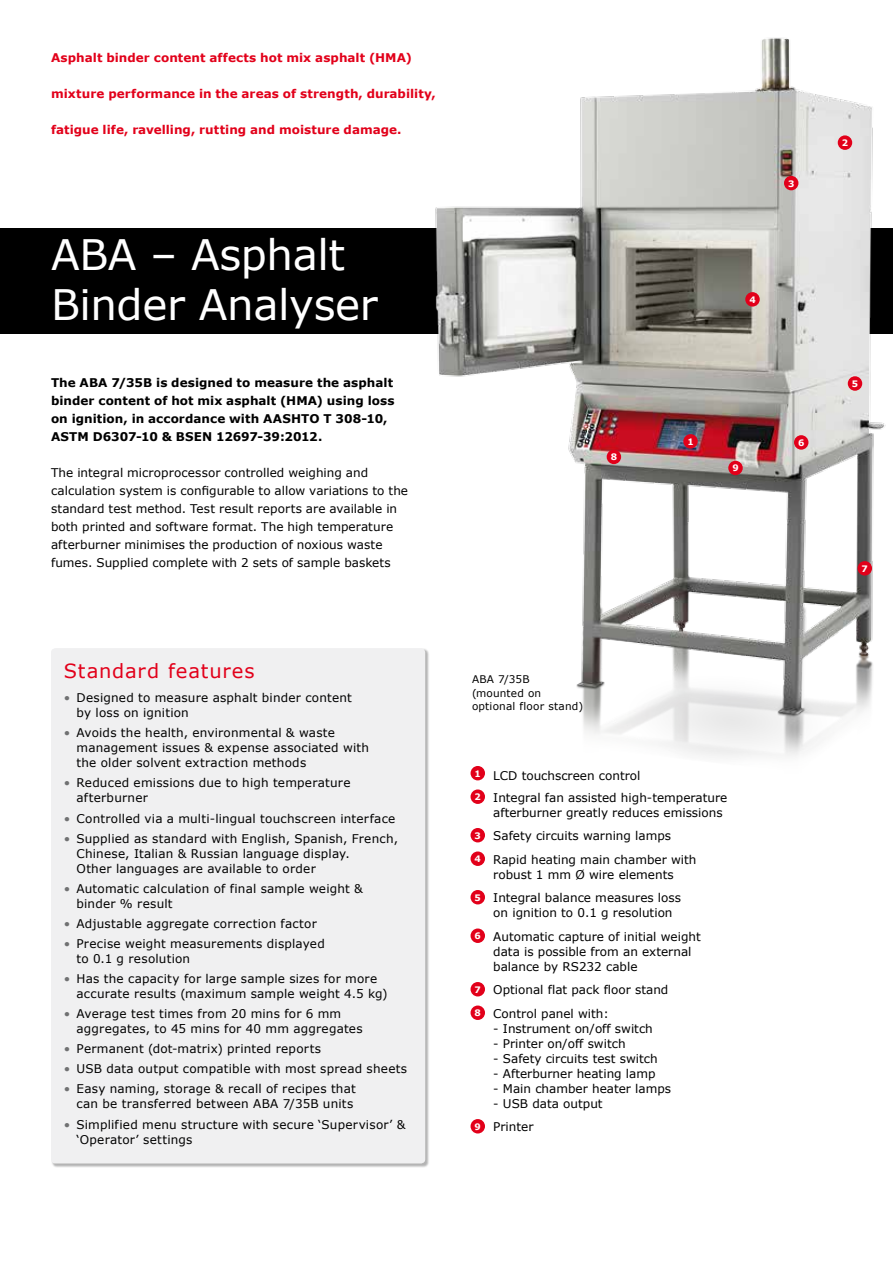
<style>
.page{position:relative;width:893px;height:1263px;background:#fff}
.page>*{position:absolute;margin:0;border:0;box-sizing:border-box;transform-origin:0 0}
.t1{font:42px/50.4px "Verdana";letter-spacing:-.01em;color:#fff}
.t2{font:19.5px "Verdana";letter-spacing:.045em;color:#e2001a}
.t3{font:12px/15px "Verdana";letter-spacing:.01em;color:#000}
.t4{font:700 12px/18px "Verdana";letter-spacing:.005em;color:#000}
.t5{font:700 12px "Verdana";letter-spacing:.005em;color:#e2001a}
.t6{font:10.5px/13.5px "Verdana";letter-spacing:.02em;color:#000}
.t7{font:700 8.85px "Verdana";color:#fff}
.s1{color:#707172}
.s2{font-weight:700;font-size:8.85px;color:#fff}
</style>
<div class="page">
<div style="left:51px;top:648px;width:374px;height:515px;background:#f0f0f1;border-radius:4px"></div>
<div style="left:0;top:228px;width:893px;height:106px;background:#000"></div>
<img style="left:424px;top:38px;width:462px;height:739px">
<div style="left:838px;top:135px;width:14px;height:15px;background:#e2001a;border-radius:50%"></div>
<div style="left:683px;top:434px;width:15px;height:15px;background:#e2001a;border-radius:50%"></div>
<div style="left:784px;top:176px;width:14px;height:14px;background:#e2001a;border-radius:50%"></div>
<div style="left:848px;top:376px;width:14px;height:15px;background:#e2001a;border-radius:50%"></div>
<div style="left:745px;top:292px;width:15px;height:15px;background:#e2001a;border-radius:50%"></div>
<div style="left:794px;top:435px;width:14px;height:15px;background:#e2001a;border-radius:50%"></div>
<div style="left:857px;top:561px;width:15px;height:14px;background:#e2001a;border-radius:50%"></div>
<div style="left:728px;top:461px;width:15px;height:14px;background:#e2001a;border-radius:50%"></div>
<div style="left:607px;top:450px;width:14px;height:14px;background:#e2001a;border-radius:50%"></div>
<div style="left:471px;top:766px;width:14px;height:14px;background:#e2001a;border-radius:50%"></div>
<div style="left:471px;top:789px;width:14px;height:15px;background:#e2001a;border-radius:50%"></div>
<div style="left:471px;top:828px;width:14px;height:14px;background:#e2001a;border-radius:50%"></div>
<div style="left:471px;top:851px;width:14px;height:15px;background:#e2001a;border-radius:50%"></div>
<div style="left:471px;top:890px;width:14px;height:14px;background:#e2001a;border-radius:50%"></div>
<div style="left:471px;top:928px;width:14px;height:15px;background:#e2001a;border-radius:50%"></div>
<div style="left:471px;top:982px;width:14px;height:14px;background:#e2001a;border-radius:50%"></div>
<div style="left:471px;top:1005px;width:14px;height:15px;background:#e2001a;border-radius:50%"></div>
<div style="left:471px;top:1119px;width:14px;height:14px;background:#e2001a;border-radius:50%"></div>
<p class="t5" style="left:51px;top:50px;width:362px">Asphalt binder content affects hot mix asphalt (HMA)</p>
<p class="t5" style="left:51px;top:86px;width:386px">mixture performance in the areas of strength, durability,</p>
<p class="t5" style="left:51px;top:122px;width:352px">fatigue life, ravelling, rutting and moisture damage.</p>
<h1 class="t1" style="left:51px;top:229px;width:328px">ABA – Asphalt<br>Binder Analyser</h1>
<p class="t4" style="left:51px;top:373px;width:345px">The ABA 7/35B is designed to measure the asphalt binder content of hot mix asphalt (HMA) using loss on ignition, in accordance with AASHTO T 308-10, ASTM D6307-10 &amp; BSEN 12697-39:2012.</p>
<p class="t3" style="left:51px;top:463px;width:359px;line-height:18px">The integral microprocessor controlled weighing and calculation system is configurable to allow variations to the standard test method. Test result reports are available in both printed and software format. The high temperature afterburner minimises the production of noxious waste fumes. Supplied complete with 2 sets of sample baskets</p>
<p class="t7" style="left:611px;top:451px;width:8px">8</p>
<p class="t7" style="left:788px;top:177px;width:8px">3</p>
<p class="t7" style="left:749px;top:293px;width:8px">4</p>
<p class="t7" style="left:687px;top:435px;width:8px">1</p>
<p class="t7" style="left:732px;top:462px;width:8px">9</p>
<p class="t7" style="left:798px;top:436px;width:8px">6</p>
<h2 class="t2" style="left:64px;top:657px;width:192px">Standard features</h2>
<p class="t3" style="left:77px;top:690px;width:277px;text-indent:-13px"><span class="s1">•</span> Designed to measure asphalt binder content by loss on ignition</p>
<p class="t3" style="left:77px;top:725px;width:294px;text-indent:-13px"><span class="s1">•</span> Avoids the health, environmental &amp; waste management issues &amp; expense associated with the older solvent extraction methods</p>
<p class="t3" style="left:77px;top:775px;width:275px;text-indent:-13px"><span class="s1">•</span> Reduced emissions due to high temperature afterburner</p>
<p class="t3" style="left:64px;top:810px;width:333px"><span class="s1">•</span> Controlled via a multi-lingual touchscreen interface</p>
<p class="t3" style="left:77px;top:831px;width:323px;text-indent:-13px"><span class="s1">•</span> Supplied as standard with English, Spanish, French,<br>Chinese, Italian &amp; Russian language display.<br>Other languages are available to order</p>
<p class="t3" style="left:77px;top:881px;width:288px;text-indent:-13px"><span class="s1">•</span> Automatic calculation of final sample weight &amp; binder % result</p>
<p class="t3" style="left:64px;top:916px;width:255px"><span class="s1">•</span> Adjustable aggregate correction factor</p>
<p class="t3" style="left:77px;top:936px;width:250px;text-indent:-13px"><span class="s1">•</span> Precise weight measurements displayed to 0.1 g resolution</p>
<p class="t3" style="left:77px;top:971px;width:312px;text-indent:-13px"><span class="s1">•</span> Has the capacity for large sample sizes for more accurate results (maximum sample weight 4.5 kg)</p>
<p class="t3" style="left:77px;top:1006px;width:288px;text-indent:-13px"><span class="s1">•</span> Average test times from 20 mins for 6 mm aggregates, to 45 mins for 40 mm aggregates</p>
<p class="t3" style="left:64px;top:1041px;width:259px"><span class="s1">•</span> Permanent (dot-matrix) printed reports</p>
<p class="t3" style="left:64px;top:1061px;width:345px"><span class="s1">•</span> USB data output compatible with most spread sheets</p>
<p class="t3" style="left:64px;top:1081px;width:293px;text-align:right"><span class="s1">•</span> Easy naming, storage &amp; recall of recipes that can be transferred between ABA 7/35B units</p>
<p class="t3" style="left:77px;top:1116px;width:330px;text-indent:-13px"><span class="s1">•</span> Simplified menu structure with secure ‘Supervisor’ &amp; ‘Operator’ settings</p>
<p class="t6" style="left:472px;top:672px;width:113px">ABA 7/35B (mounted on optional floor stand)</p>
<p class="t3" style="left:475px;top:765px;width:254px;line-height:21.3px"><sup>1</sup> LCD touchscreen control<br><span class="s2">2</span> Integral fan assisted high-temperature</p>
<p class="t3" style="left:475px;top:800px;width:249px;line-height:23.5px;text-indent:19px">afterburner greatly reduces emissions<br><span class="s2">3</span> Safety circuits warning lamps<br><span class="s2">4</span> Rapid heating main chamber with</p>
<p class="t3" style="left:475px;top:862px;width:208px;line-height:23.5px;text-indent:19px">robust 1 mm Ø wire elements<br><span class="s2">5</span> Integral balance measures loss</p>
<p class="t3" style="left:475px;top:901px;width:228px;line-height:23.5px;text-indent:19px">on ignition to 0.1 g resolution<br><span class="s2">6</span> Automatic capture of initial weight</p>
<p class="t3" style="left:493px;top:944px;width:200px">data is possible from an external balance by RS232 cable</p>
<p class="t3" style="left:475px;top:978px;width:195px;line-height:23.5px"><span class="s2">7</span> Optional flat pack floor stand<br><span class="s2">8</span> Control panel with:</p>
<p class="t3" style="left:493px;top:1021px;width:161px">- Instrument on/off switch</p>
<p class="t3" style="left:493px;top:1036px;width:134px">- Printer on/off switch</p>
<p class="t3" style="left:493px;top:1051px;width:166px">- Safety circuits test switch</p>
<p class="t3" style="left:493px;top:1066px;width:164px">- Afterburner heating lamp</p>
<p class="t3" style="left:493px;top:1081px;width:179px">- Main chamber heater lamps</p>
<p class="t3" style="left:475px;top:1091px;width:130px;line-height:23.5px;text-indent:19px">- USB data output<br><span class="s2">9</span> Printer</p>
<p class="t7" style="left:842px;top:137px;width:8px">2</p>
<p class="t7" style="left:852px;top:377px;width:8px">5</p>
<p class="t7" style="left:862px;top:562px;width:8px">7</p>
</div>
